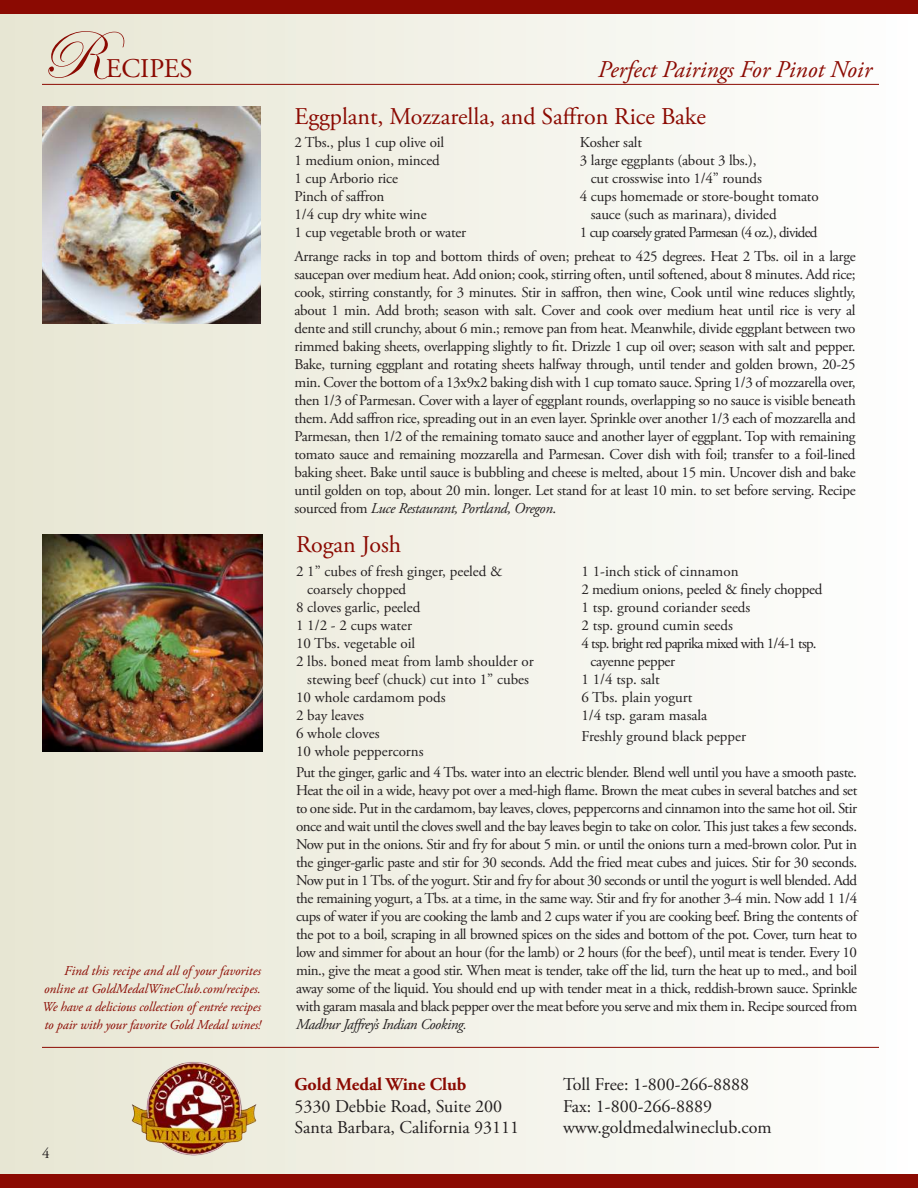
<style>
.page{position:relative;width:918px;height:1188px;background:#fff}
.page>*{position:absolute;margin:0;border:0;box-sizing:border-box;transform-origin:0 0}
.t1{font:69px "Edwardian Script ITC";color:#8b0a02}
.t2{font:27px "Adobe Garamond Pro";color:#8b0a02}
.t3{font:24px "Adobe Garamond Pro";color:#8b0a02}
.t4{font:italic 24px "Adobe Garamond Pro";color:#8b0a02}
.t5{font:18px/21.6px "Adobe Garamond Pro";color:#231f20}
.t6{font:700 18px "Adobe Garamond Pro";color:#8b0a02}
.t7{font:15px/18px "Adobe Garamond Pro";letter-spacing:-.01em;color:#231f20;text-align:justify}
.t8{font:15px "Adobe Garamond Pro";letter-spacing:-.05em;color:#231f20}
.t9{font:italic 15px "Adobe Garamond Pro";letter-spacing:-.03em;color:#231f20}
.t10{font:italic 13.5px/18px "Adobe Garamond Pro";letter-spacing:-.01em;color:#8b0a02;text-align:justify}
.s1{font-style:italic}
</style>
<div class="page">
<div style="left:0;top:0;width:918px;height:1176px;background:linear-gradient(to right,#e7e5d2,#fefefe)"></div>
<div style="left:0;top:1174px;width:918px;height:14px;background:#8b0a02"></div>
<div style="left:0;top:0;width:918px;height:14px;background:#8b0a02"></div>
<hr style="left:42px;top:1047px;width:837px;height:1px;background:#8b0a02">
<hr style="left:42px;top:84px;width:837px;height:1px;background:#8b0a02">
<img style="left:131px;top:1059px;width:125px;height:99px">
<img style="left:42px;top:106px;width:219px;height:217px">
<img style="left:42px;top:535px;width:220px;height:216px">
<h1 class="t1" style="left:40px;top:18px;width:65px">R</h1>
<h2 class="t2" style="left:106px;top:52px;width:89px">ECIPES</h2>
<h3 class="t4" style="left:598px;top:55px;width:276px">Perfect Pairings For Pinot Noir</h3>
<h3 class="t3" style="left:295px;top:102px;width:413px">Eggplant, Mozzarella, and Saffron Rice Bake</h3>
<p class="t7" style="left:295px;top:133px;width:173px;text-align:left">2 Tbs., plus 1 cup olive oil<br>1 medium onion, minced<br>1 cup Arborio rice<br>Pinch of saffron<br>1/4 cup dry white wine<br>1 cup vegetable broth or water</p>
<p class="t7" style="left:580px;top:133px;width:64px">Kosher salt</p>
<p class="t7" style="left:580px;top:151px;width:178px">3 large eggplants (about 3 lbs.),</p>
<p class="t7" style="left:591px;top:169px;width:173px">cut crosswise into 1/4” rounds</p>
<p class="t7" style="left:580px;top:187px;width:240px">4 cups homemade or store-bought tomato</p>
<p class="t7" style="left:591px;top:205px;width:187px">sauce (such as marinara), divided</p>
<p class="t8" style="left:580px;top:223px;width:239px">1 cup coarsely grated Parmesan (4 oz.), divided</p>
<p class="t7" style="left:295px;top:248px;width:563px">Arrange racks in top and bottom thirds of oven; preheat to 425 degrees. Heat 2 Tbs. oil in a large saucepan over medium heat. Add onion; cook, stirring often, until softened, about 8 minutes. Add rice; cook, stirring constantly, for 3 minutes. Stir in saffron, then wine, Cook until wine reduces slightly, about 1 min. Add broth; season with salt. Cover and cook over medium heat until rice is very al dente and still crunchy, about 6 min.; remove pan from heat. Meanwhile, divide eggplant between two rimmed baking sheets, overlapping slightly to fit. Drizzle 1 cup oil over; season with salt and pepper.<br>Bake, turning eggplant and rotating sheets halfway through, until tender and golden brown, 20-25 min. Cover the bottom of a 13x9x2 baking dish with 1 cup tomato sauce. Spring 1/3 of mozzarella over, then 1/3 of Parmesan. Cover with a layer of eggplant rounds, overlapping so no sauce is visible beneath them. Add saffron rice, spreading out in an even layer. Sprinkle over another 1/3 each of mozzarella and Parmesan, then 1/2 of the remaining tomato sauce and another layer of eggplant. Top with remaining tomato sauce and remaining mozzarella and Parmesan. Cover dish with foil; transfer to a foil-lined baking sheet. Bake until sauce is bubbling and cheese is melted, about 15 min. Uncover dish and bake until golden on top, about 20 min. longer. Let stand for at least 10 min. to set before serving. Recipe sourced from <span class="s1">Luce Restaurant, Portland, Oregon</span>.</p>
<p class="t10" style="left:42px;top:962px;width:220px;text-indent:22px">Find this recipe and all of your favorites online at GoldMedalWineClub.com/recipes.<br>We have a delicious collection of entrée recipes to pair with your favorite Gold Medal wines!</p>
<p class="t7" style="left:42px;top:1145px;width:9px">4</p>
<h3 class="t3" style="left:296px;top:530px;width:107px">Rogan Josh</h3>
<p class="t7" style="left:296px;top:563px;width:208px">2 1” cubes of fresh ginger, peeled &amp;</p>
<p class="t7" style="left:307px;top:581px;width:100px">coarsely chopped</p>
<p class="t7" style="left:296px;top:599px;width:126px">8 cloves garlic, peeled</p>
<p class="t7" style="left:296px;top:617px;width:118px">1 1/2 - 2 cups water</p>
<p class="t7" style="left:296px;top:635px;width:121px">10 Tbs. vegetable oil</p>
<p class="t7" style="left:296px;top:653px;width:239px">2 lbs. boned meat from lamb shoulder or</p>
<p class="t7" style="left:307px;top:671px;width:223px">stewing beef (chuck) cut into 1” cubes</p>
<p class="t7" style="left:296px;top:689px;width:151px">10 whole cardamom pods</p>
<p class="t7" style="left:296px;top:707px;width:70px">2 bay leaves</p>
<p class="t7" style="left:296px;top:725px;width:85px">6 whole cloves</p>
<p class="t7" style="left:296px;top:743px;width:129px">10 whole peppercorns</p>
<p class="t7" style="left:581px;top:563px;width:159px">1 1-inch stick of cinnamon</p>
<p class="t7" style="left:581px;top:581px;width:242px">2 medium onions, peeled &amp; finely chopped</p>
<p class="t7" style="left:581px;top:599px;width:170px">1 tsp. ground coriander seeds</p>
<p class="t7" style="left:581px;top:617px;width:153px">2 tsp. ground cumin seeds</p>
<p class="t8" style="left:581px;top:635px;width:237px">4 tsp. bright red paprika mixed with 1/4-1 tsp.</p>
<p class="t7" style="left:590px;top:653px;width:86px">cayenne pepper</p>
<p class="t7" style="left:581px;top:671px;width:80px">1 1/4 tsp. salt</p>
<p class="t7" style="left:581px;top:689px;width:113px">6 Tbs. plain yogurt</p>
<p class="t7" style="left:581px;top:707px;width:127px">1/4 tsp. garam masala</p>
<p class="t7" style="left:581px;top:728px;width:166px">Freshly ground black pepper</p>
<p class="t7" style="left:296px;top:764px;width:563px">Put the ginger, garlic and 4 Tbs. water into an electric blender. Blend well until you have a smooth paste.<br>Heat the oil in a wide, heavy pot over a med-high flame. Brown the meat cubes in several batches and set to one side. Put in the cardamom, bay leaves, cloves, peppercorns and cinnamon into the same hot oil. Stir once and wait until the cloves swell and the bay leaves begin to take on color. This just takes a few seconds.<br>Now put in the onions. Stir and fry for about 5 min. or until the onions turn a med-brown color. Put in the ginger-garlic paste and stir for 30 seconds. Add the fried meat cubes and juices. Stir for 30 seconds.<br>Now put in 1 Tbs. of the yogurt. Stir and fry for about 30 seconds or until the yogurt is well blended. Add the remaining yogurt, a Tbs. at a time, in the same way. Stir and fry for another 3-4 min. Now add 1 1/4 cups of water if you are cooking the lamb and 2 cups water if you are cooking beef. Bring the contents of the pot to a boil, scraping in all browned spices on the sides and bottom of the pot. Cover, turn heat to low and simmer for about an hour (for the lamb) or 2 hours (for the beef), until meat is tender. Every 10 min., give the meat a good stir. When meat is tender, take off the lid, turn the heat up to med., and boil away some of the liquid. You should end up with tender meat in a thick, reddish-brown sauce. Sprinkle with garam masala and black pepper over the meat before you serve and mix them in. Recipe sourced from</p>
<p class="t9" style="left:296px;top:1015px;width:172px">Madhur Jaffrey’s Indian Cooking.</p>
<p class="t6" style="left:295px;top:1074px;width:173px">Gold Medal Wine Club</p>
<p class="t5" style="left:295px;top:1096px;width:226px">5330 Debbie Road, Suite 200<br>Santa Barbara, California 93111</p>
<p class="t5" style="left:563px;top:1074px;width:210px">Toll Free: 1-800-266-8888<br>Fax: 1-800-266-8889 www.goldmedalwineclub.com</p>
</div>
